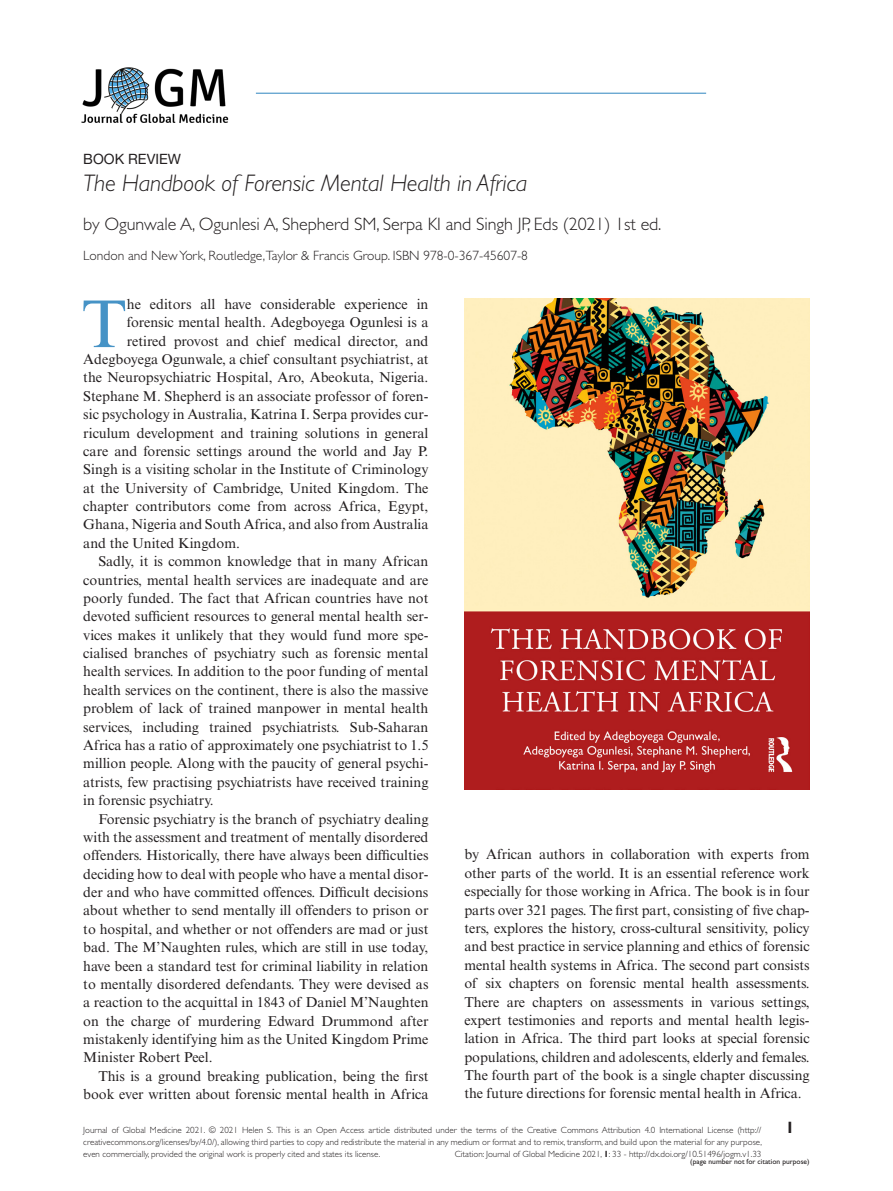
<style>
.page{position:relative;width:893px;height:1191px;background:#fff}
.page>*{position:absolute;margin:0;border:0;box-sizing:border-box;transform-origin:0 0}
.DropText{font:67.8px "Times New Roman MT Std";color:#4693c6}
.Article_Title{font:italic 300 24px "Gill Sans Std";letter-spacing:-.005em;color:#231f20}
.Article_Title-2{font:300 18px "Gill Sans Std";letter-spacing:-.005em;color:#231f20}
.t1{font:700 16.5px "Gill Sans Std";color:#231f20}
.Body_text_next{font:14.25px/18.3px "Times New Roman MT Std";letter-spacing:-.005em;color:#231f20;text-align:justify}
.DropText-2{font:14.25px "Times New Roman MT Std";color:#231f20}
.Review{font:14.25px "Helvetica Neue LT Std";color:#231f20}
.Article_Title-3{font:300 13.5px "Gill Sans Std";color:#231f20}
.t2{font:300 9px/12px "Gill Sans Std";color:#231f20;text-align:justify}
.t3{font:7.5px "Gill Sans Std";color:#231f20}
.s1{font-weight:700}
</style>
<div class="page">
<img style="left:81px;top:67px;width:148px;height:56px">
<hr style="left:256px;top:93px;width:450px;height:1px;background:#4693c6">
<img style="left:465px;top:298px;width:345px;height:491px">
<p class="Review" style="left:83px;top:150px;width:99px">BOOK REVIEW</p>
<p class="Article_Title" style="left:83px;top:170px;width:445px">The Handbook of Forensic Mental Health in Africa</p>
<p class="Article_Title-2" style="left:83px;top:214px;width:580px">by Ogunwale A, Ogunlesi A, Shepherd SM, Serpa KI and Singh JP, Eds (2021) 1st ed.</p>
<p class="Article_Title-3" style="left:83px;top:248px;width:446px">London and New York, Routledge,Taylor &amp; Francis Group. ISBN 978-0-367-45607-8</p>
<p class="DropText" style="left:82px;top:285px;width:47px">T</p>
<p class="DropText-2" style="left:127px;top:296px;width:303px">he editors all have considerable experience in</p>
<p class="DropText-2" style="left:127px;top:314px;width:303px">forensic mental health. Adegboyega Ogunlesi is a</p>
<p class="DropText-2" style="left:127px;top:332px;width:303px">retired provost and chief medical director, and</p>
<p class="DropText-2" style="left:83px;top:351px;width:347px">Adegboyega Ogunwale, a chief consultant psychiatrist, at</p>
<p class="DropText-2" style="left:83px;top:369px;width:347px">the Neuropsychiatric Hospital, Aro, Abeokuta, Nigeria.</p>
<p class="DropText-2" style="left:83px;top:388px;width:347px">Stephane M. Shepherd is an associate professor of foren-</p>
<p class="DropText-2" style="left:83px;top:406px;width:347px">sic psychology in Australia, Katrina I. Serpa provides cur-</p>
<p class="DropText-2" style="left:83px;top:424px;width:347px">riculum development and training solutions in general</p>
<p class="DropText-2" style="left:83px;top:443px;width:347px">care and forensic settings around the world and Jay P.</p>
<p class="DropText-2" style="left:83px;top:461px;width:347px">Singh is a visiting scholar in the Institute of Criminology</p>
<p class="DropText-2" style="left:83px;top:479px;width:347px">at the University of Cambridge, United Kingdom. The</p>
<p class="DropText-2" style="left:83px;top:498px;width:347px">chapter contributors come from across Africa, Egypt,</p>
<p class="DropText-2" style="left:83px;top:516px;width:347px">Ghana, Nigeria and South Africa, and also from Australia</p>
<p class="DropText-2" style="left:83px;top:535px;width:158px">and the United Kingdom.</p>
<p class="Body_text_next" style="left:83px;top:552px;width:347px;text-indent:15px">Sadly, it is common knowledge that in many African countries, mental health services are inadequate and are poorly funded. The fact that African countries have not devoted sufficient resources to general mental health ser&shy;vices makes it unlikely that they would fund more spe&shy;cialised branches of psychiatry such as forensic mental health services. In addition to the poor funding of mental health services on the continent, there is also the massive problem of lack of trained manpower in mental health services, including trained psychiatrists. Sub-Saharan Africa has a ratio of approximately one psychiatrist to 1.5 million people. Along with the paucity of general psychi&shy;atrists, few practising psychiatrists have received training in forensic psychiatry.</p>
<p class="Body_text_next" style="left:83px;top:809px;width:347px;text-indent:15px">Forensic psychiatry is the branch of psychiatry dealing with the assessment and treatment of mentally disordered offenders. Historically, there have always been difficulties deciding how to deal with people who have a mental disor&shy;der and who have committed offences. Difficult decisions about whether to send mentally ill offenders to prison or to hospital, and whether or not offenders are mad or just bad. The M’Naughten rules, which are still in use today, have been a standard test for criminal liability in relation to mentally disordered defendants. They were devised as a reaction to the acquittal in 1843 of Daniel M’Naughten on the charge of murdering Edward Drummond after mistakenly identifying him as the United Kingdom Prime Minister Robert Peel.</p>
<p class="Body_text_next" style="left:83px;top:1067px;width:347px;text-align:right">This is a ground breaking publication, being the first book ever written about forensic mental health in Africa</p>
<p class="Body_text_next" style="left:464px;top:845px;width:347px">by African authors in collaboration with experts from other parts of the world. It is an essential reference work especially for those working in Africa. The book is in four parts over 321 pages. The first part, consisting of five chap&shy;ters, explores the history, cross-cultural sensitivity, policy and best practice in service planning and ethics of forensic mental health systems in Africa. The second part consists of six chapters on forensic mental health assessments.<br>There are chapters on assessments in various settings, expert testimonies and reports and mental health legis&shy;lation in Africa. The third part looks at special forensic populations, children and adolescents, elderly and females.<br>The fourth part of the book is a single chapter discussing the future directions for forensic mental health in Africa.</p>
<p class="t1" style="left:785px;top:1118px;width:11px">1</p>
<p class="t3" style="left:690px;top:1157px;width:121px">(page number not for citation purpose)</p>
<p class="t2" style="left:83px;top:1124px;width:680px">Journal of Global Medicine 2021. © 2021 Helen S. This is an Open Access article distributed under the terms of the Creative Commons Attribution 4.0 International License (http:// creativecommons.org/licenses/by/4.0/), allowing third parties to copy and redistribute the material in any medium or format and to remix, transform, and build upon the material for any purpose, even commercially, provided the original work is properly cited and states its license.</p>
<p class="t2" style="left:455px;top:1148px;width:308px">Citation: Journal of Global Medicine 2021, <span class="s1">1</span>: 33 - http://dx.doi.org/10.51496/jogm.v1.33</p>
</div>
